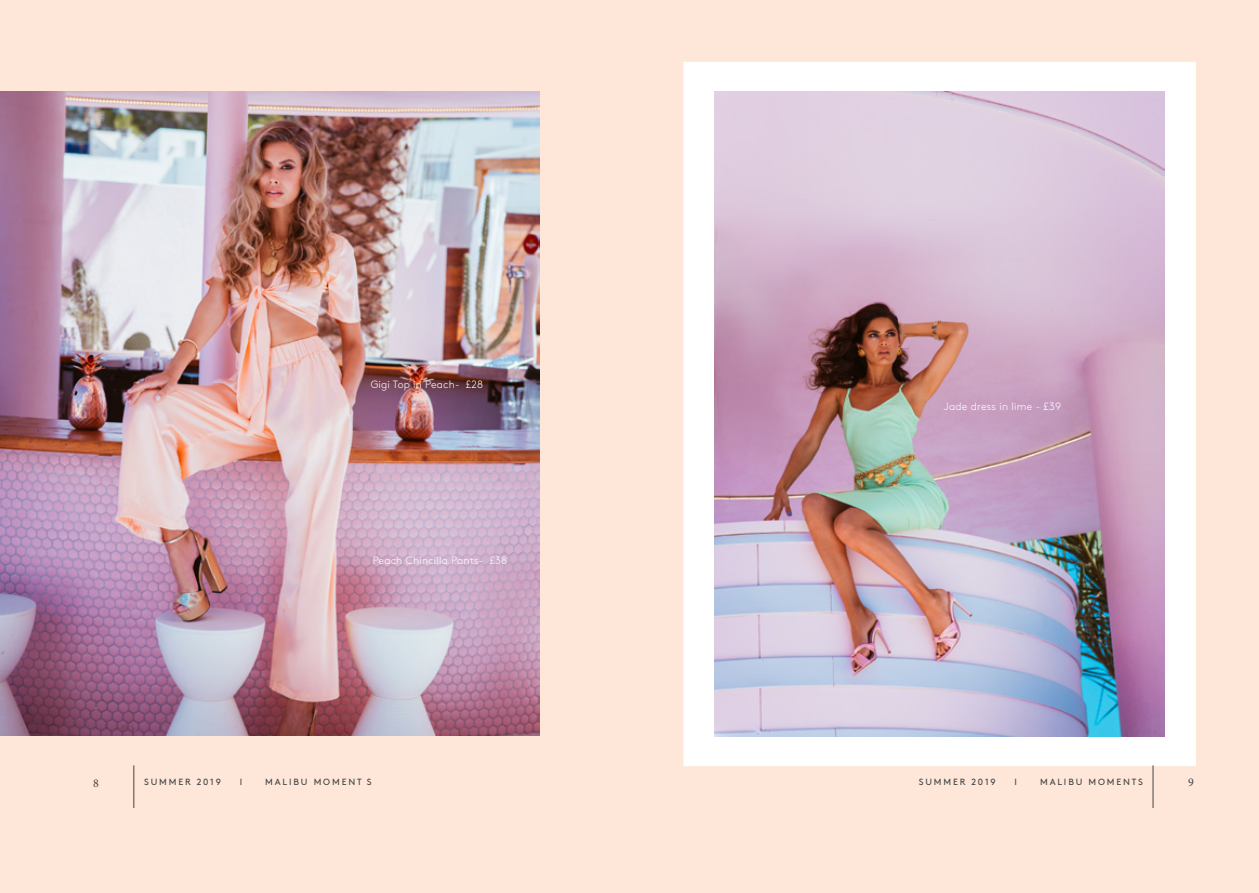
<style>
.page{position:relative;width:1259px;height:893px;background:#fee7d9}
.page>*{position:absolute;margin:0;border:0;box-sizing:border-box;transform-origin:0 0}
.t1{font:12px "Minion Pro";color:#444}
.t2{font:300 10.5px "Brown Std";letter-spacing:.02em;color:#fff}
.t3{font:9px "Brown";letter-spacing:.205em;color:#444}
</style>
<div class="page">
<div style="left:683px;top:62px;width:513px;height:704px;background:#fff;border:1px solid #fff"></div>
<img style="left:0;top:91px;width:539px;height:645px">
<img style="left:715px;top:92px;width:449px;height:644px">
<hr style="left:1152px;top:765px;width:1px;height:43px;background:#444">
<hr style="left:133px;top:765px;width:1px;height:43px;background:#444">
<p class="t2" style="left:371px;top:379px;width:114px">Gigi Top in Peach- £28</p>
<p class="t2" style="left:373px;top:554px;width:136px">Peach Chincilla Pants- £38</p>
<p class="t2" style="left:944px;top:400px;width:118px">Jade dress in lime - £39</p>
<p class="t1" style="left:93px;top:775px;width:7px">8</p>
<p class="t3" style="left:144px;top:775px;width:78px">SUMMER 2019</p>
<p class="t3" style="left:240px;top:775px;width:4px">I</p>
<p class="t3" style="left:265px;top:775px;width:108px">MALIBU MOMENT S</p>
<p class="t3" style="left:919px;top:775px;width:78px">SUMMER 2019</p>
<p class="t3" style="left:1014px;top:775px;width:4px">I</p>
<p class="t3" style="left:1040px;top:775px;width:104px">MALIBU MOMENTS</p>
<p class="t1" style="left:1188px;top:774px;width:7px">9</p>
</div>
